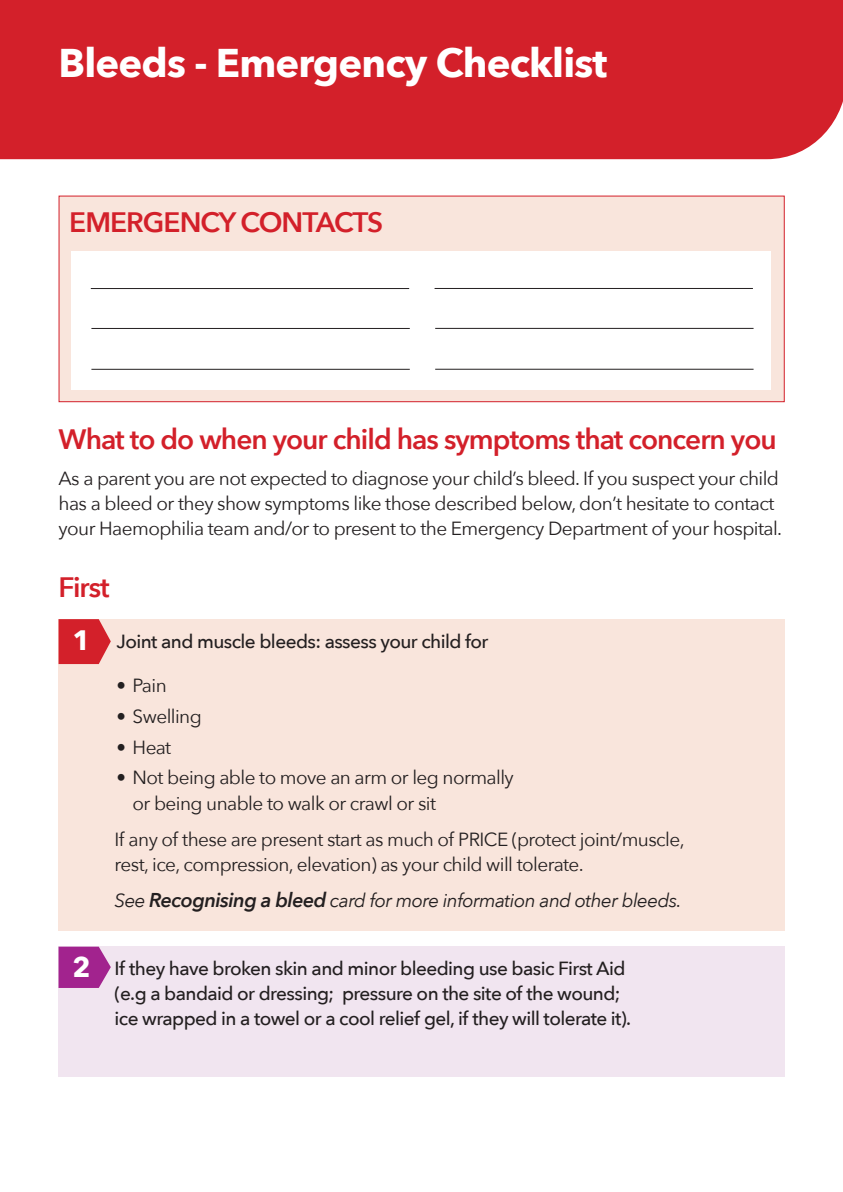
<style>
.page{position:relative;width:843px;height:1192px;background:#fff}
.page>*{position:absolute;margin:0;border:0;box-sizing:border-box;transform-origin:0 0}
.t1{font:700 40px "Avenir Next";letter-spacing:-.02em;color:#fff}
.t2{font:600 28px "Avenir Next";letter-spacing:-.035em;color:#d3202a}
.t3{font:19px/25px "Avenir Next";letter-spacing:-.03em;color:#231f20}
.t4{font:500 19px/25px "Avenir Next";letter-spacing:-.03em;color:#231f20}
.t5{font:italic 19px "Avenir Next";letter-spacing:-.03em;color:#231f20}
.s1{font-weight:700;font-size:28px;color:#fff}
.s2{font-weight:600;font-size:20px}
</style>
<div class="page">
<div style="left:58px;top:946px;width:726px;height:130px;background:#f1e5f0"></div>
<svg style="left:58px;top:946px;width:53px;height:41px;background:#ac3d9b"></svg>
<div style="left:58px;top:619px;width:726px;height:311px;background:#f9e5dc"></div>
<svg style="left:58px;top:619px;width:53px;height:45px;background:#d73941"></svg>
<div style="left:0;top:0;width:842px;height:159px;background:#d3202a"></div>
<div style="left:58px;top:195px;width:726px;height:207px;background:#f9e5dc;border:1px solid #d3202a"></div>
<div style="left:71px;top:251px;width:699px;height:139px;background:#fff"></div>
<hr style="left:91px;top:288px;width:318px;height:1px;background:#231f20">
<hr style="left:91px;top:328px;width:318px;height:1px;background:#231f20">
<hr style="left:91px;top:369px;width:318px;height:1px;background:#231f20">
<hr style="left:434px;top:288px;width:318px;height:1px;background:#231f20">
<hr style="left:435px;top:328px;width:318px;height:1px;background:#231f20">
<hr style="left:435px;top:369px;width:318px;height:1px;background:#231f20">
<h1 class="t1" style="left:58px;top:29px;width:550px">Bleeds - Emergency Checklist</h1>
<h2 class="t2" style="left:69px;top:198px;width:315px">EMERGENCY CONTACTS</h2>
<h2 class="t2" style="left:58px;top:415px;width:719px">What to do when your child has symptoms that concern you</h2>
<p class="t3" style="left:58px;top:465px;width:725px">As a parent you are not expected to diagnose your child’s bleed. If you suspect your child has a bleed or they show symptoms like those described below, don’t hesitate to contact your Haemophilia team and/or to present to the Emergency Department of your hospital.</p>
<h2 class="t2" style="left:58px;top:563px;width:53px">First</h2>
<p class="t4" style="left:72px;top:628px;width:417px"><span class="s1">1</span> Joint and muscle bleeds: assess your child for</p>
<p class="t3" style="left:116px;top:672px;width:52px">• Pain</p>
<p class="t3" style="left:116px;top:703px;width:87px">• Swelling</p>
<p class="t3" style="left:116px;top:733px;width:56px">• Heat</p>
<p class="t3" style="left:132px;top:764px;width:382px;text-indent:-16px">• Not being able to move an arm or leg normally or being unable to walk or crawl or sit</p>
<p class="t3" style="left:115px;top:825px;width:571px">If any of these are present start as much of PRICE (protect joint/muscle, rest, ice, compression, elevation) as your child will tolerate.</p>
<p class="t5" style="left:115px;top:884px;width:568px">See <span class="s2">Recognising a bleed</span> card for more information and other bleeds.</p>
<p class="t4" style="left:115px;top:955px;width:518px;text-indent:-42px"><span class="s1">2</span> If they have broken skin and minor bleeding use basic First Aid (e.g a bandaid or dressing; pressure on the site of the wound; ice wrapped in a towel or a cool relief gel, if they will tolerate it).</p>
</div>
